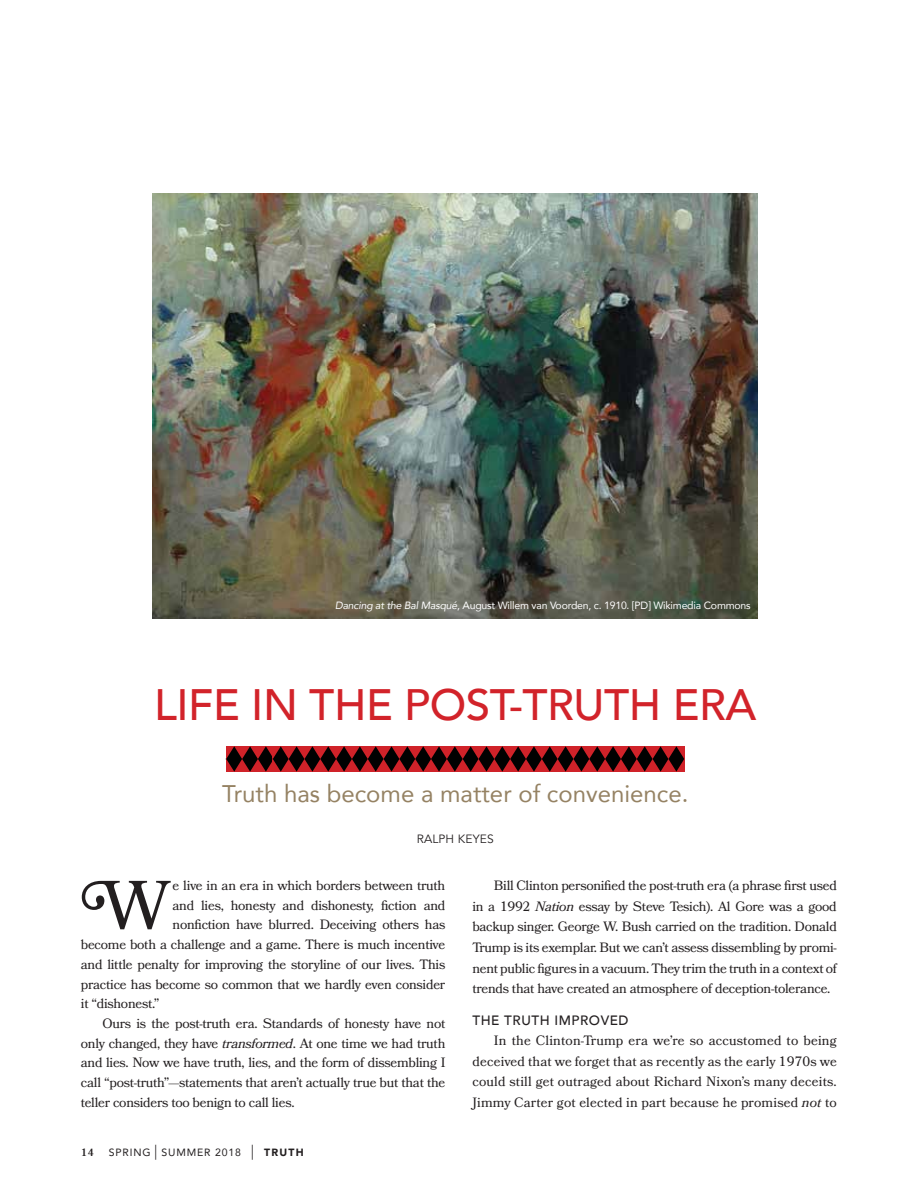
<style>
.page{position:relative;width:918px;height:1188px;background:#fff}
.page>*{position:absolute;margin:0;border:0;box-sizing:border-box;transform-origin:0 0}
.t1{font:69.15px "Bookmania";color:#231f20}
.t2{font:500 43.95px "Avenir";letter-spacing:-.01em;color:#d2232a}
.t3{font:24px "Avenir";color:#958263}
.t4{font:13.5px/20.5px "Bookmania";letter-spacing:-.02em;color:#231f20;text-align:justify}
.t5{font:500 13.5px "Avenir";letter-spacing:.04em;color:#231f20}
.t6{font:12px "Avenir";letter-spacing:.01em;color:#231f20}
.t7{font:10.5px "Avenir";letter-spacing:-.02em;color:#fff}
.t8{font:10.5px "Avenir";letter-spacing:.08em;color:#231f20}
.t9{font:600 10.5px "Bookmania";color:#231f20}
.s1{font-style:italic}
.s2{font-weight:300;font-size:15px}
.s3{font-weight:900}
</style>
<div class="page">
<img style="left:153px;top:193px;width:605px;height:426px">
<svg style="left:226px;top:746px;width:458px;height:26px;background:#6a1115"></svg>
<p class="t7" style="left:335px;top:597px;width:417px"><span class="s1">Dancing at the Bal Masqué</span>, August Willem van Voorden, c. 1910. [PD] Wikimedia Commons</p>
<h2 class="t2" style="left:154px;top:667px;width:604px">LIFE IN THE POST-TRUTH ERA</h2>
<h3 class="t3" style="left:222px;top:774px;width:468px">Truth has become a matter of convenience.</h3>
<p class="t6" style="left:417px;top:832px;width:78px">RALPH KEYES</p>
<h1 class="t1" style="left:82px;top:865px;width:90px">W</h1>
<p class="t4" style="left:173px;top:875px;width:274px">e live in an era in which borders between truth</p>
<p class="t4" style="left:173px;top:895px;width:274px">and lies, honesty and dishonesty, fiction and</p>
<p class="t4" style="left:173px;top:914px;width:274px">nonfiction have blurred. Deceiving others has</p>
<p class="t4" style="left:81px;top:934px;width:366px">become both a challenge and a game. There is much incentive</p>
<p class="t4" style="left:81px;top:954px;width:366px">and little penalty for improving the storyline of our lives. This</p>
<p class="t4" style="left:81px;top:974px;width:366px">practice has become so common that we hardly even consider</p>
<p class="t4" style="left:81px;top:993px;width:80px">it “dishonest.”</p>
<p class="t4" style="left:102px;top:1013px;width:344px">Ours is the post-truth era. Standards of honesty have not</p>
<p class="t4" style="left:81px;top:1033px;width:366px">only changed, they have <span class="s1">transformed</span>. At one time we had truth</p>
<p class="t4" style="left:81px;top:1053px;width:366px">and lies. Now we have truth, lies, and the form of dissembling I</p>
<p class="t4" style="left:81px;top:1072px;width:366px">call “post-truth”—statements that aren’t actually true but that the</p>
<p class="t4" style="left:81px;top:1092px;width:215px">teller considers too benign to call lies.</p>
<p class="t9" style="left:81px;top:1147px;width:14px">14</p>
<p class="t8" style="left:109px;top:1144px;width:196px">SPRING <span class="s2">|</span> SUMMER 2018 <span class="s2">|</span> <span class="s3">TRUTH</span></p>
<p class="t4" style="left:472px;top:875px;width:366px;text-indent:22px">Bill Clinton personified the post-truth era (a phrase first used in a 1992 <span class="s1">Nation</span> essay by Steve Tesich). Al Gore was a good backup singer. George W. Bush carried on the tradition. Donald Trump is its exemplar. But we can’t assess dissembling by promi&shy;nent public figures in a vacuum. They trim the truth in a context of trends that have created an atmosphere of deception-tolerance.</p>
<p class="t5" style="left:472px;top:1008px;width:158px">THE TRUTH IMPROVED</p>
<p class="t4" style="left:472px;top:1030px;width:366px;text-indent:22px">In the Clinton-Trump era we’re so accustomed to being deceived that we forget that as recently as the early 1970s we could still get outraged about Richard Nixon’s many deceits.<br>Jimmy Carter got elected in part because he promised <span class="s1">not</span> to</p>
</div>
